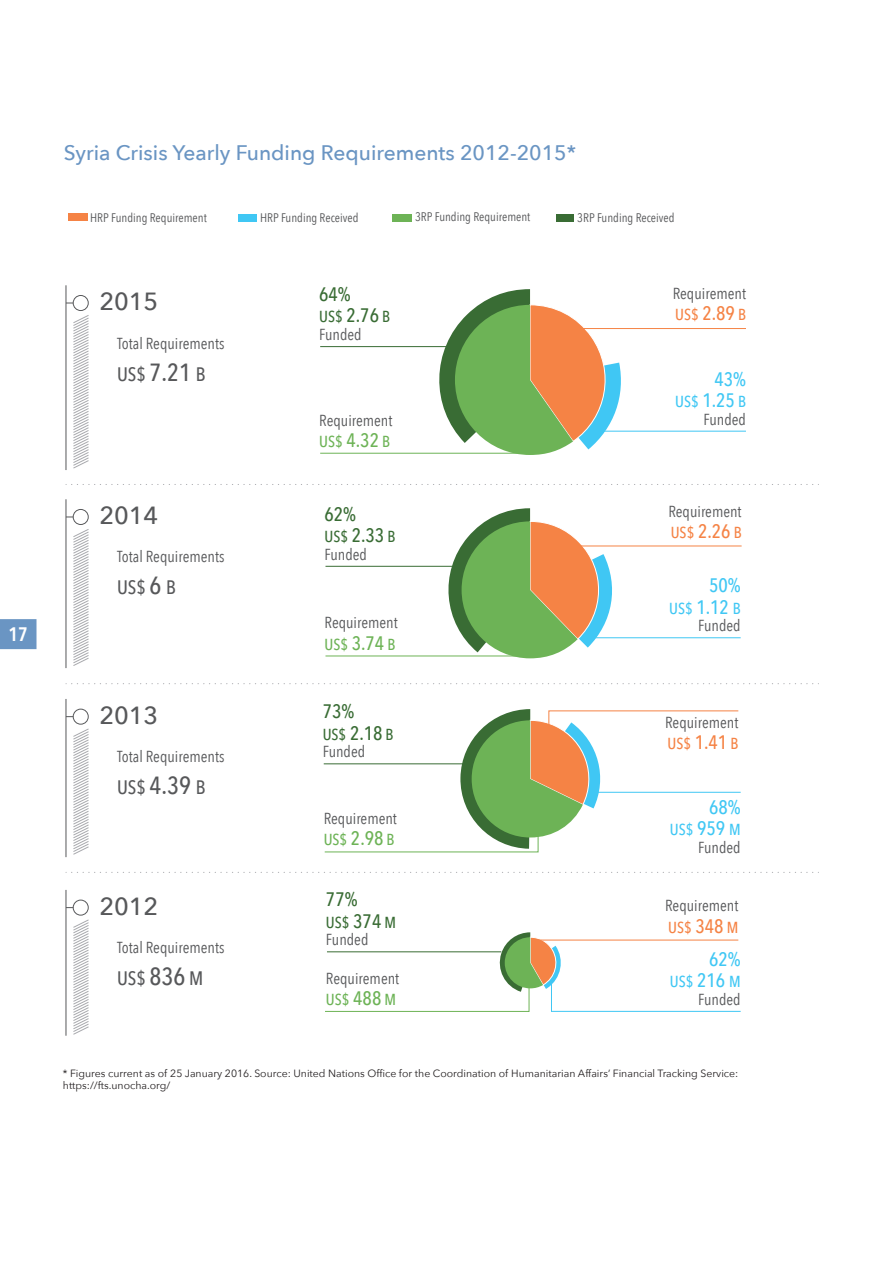
<style>
.page{position:relative;width:893px;height:1263px;background:#fff}
.page>*{position:absolute;margin:0;border:0;box-sizing:border-box;transform-origin:0 0}
.t1{font:500 24.75px "Avenir Next";color:#57585a}
.text_highlight{font:500 21px "Avenir Next";color:#6a95c3}
.t2{font:500 19.5px "Avenir Next Condensed";color:#57585a}
.t3{font:500 19.5px "Avenir Next Condensed";color:#396c34}
.t4{font:500 19.5px "Avenir Next Condensed";color:#40c7f4}
.t5{font:600 19.5px "Avenir Next Condensed";color:#fff}
.t6{font:15.9px/21.3px "Avenir Next Condensed";color:#57585a}
.t7{font:12.45px "Avenir Next Condensed";color:#57585a}
.t8{font:10.5px "Avenir Next";color:#231f20}
.s1{font-size:24.75px}
.s2{font-weight:500;color:#396c34}
.s3{font-weight:500;font-size:19.5px;color:#396c34}
.s4{font-weight:500;color:#6db356}
.s5{font-weight:500;font-size:19.5px;color:#6db356}
.s6{font-weight:500;color:#f58345}
.s7{font-weight:500;font-size:19.5px;color:#f58345}
.s8{font-weight:500;color:#40c7f4}
.s9{font-weight:500;font-size:19.5px;color:#40c7f4}
</style>
<div class="page">
<div style="left:0;top:619px;width:37px;height:30px;background:#6a95c3"></div>
<div style="left:556px;top:214px;width:18px;height:8px;background:#396c34"></div>
<div style="left:239px;top:214px;width:18px;height:8px;background:#40c7f4"></div>
<div style="left:68px;top:214px;width:20px;height:7px;background:#f58345"></div>
<div style="left:392px;top:214px;width:20px;height:8px;background:#6db356"></div>
<svg style="left:439px;top:508px;width:180px;height:150px"></svg>
<svg style="left:430px;top:289px;width:196px;height:166px"></svg>
<hr style="left:66px;top:285px;width:1px;height:185px;background:#57585a">
<svg style="left:73px;top:315px;width:16px;height:154px"></svg>
<div style="left:73px;top:295px;width:16px;height:16px;border:1px solid #57585a;border-radius:50%"></div>
<hr style="left:66px;top:499px;width:1px;height:169px;background:#57585a">
<svg style="left:73px;top:529px;width:16px;height:137px"></svg>
<div style="left:73px;top:509px;width:16px;height:16px;border:1px solid #57585a;border-radius:50%"></div>
<hr style="left:66px;top:699px;width:1px;height:158px;background:#57585a">
<svg style="left:73px;top:728px;width:16px;height:127px"></svg>
<div style="left:73px;top:709px;width:16px;height:16px;border:1px solid #57585a;border-radius:50%"></div>
<hr style="left:66px;top:890px;width:1px;height:146px;background:#57585a">
<svg style="left:73px;top:919px;width:16px;height:116px"></svg>
<div style="left:73px;top:900px;width:16px;height:15px;border:1px solid #57585a;border-radius:50%"></div>
<svg style="left:66px;top:484px;width:753px;height:1px"></svg>
<svg style="left:66px;top:683px;width:753px;height:1px"></svg>
<svg style="left:66px;top:872px;width:753px;height:1px"></svg>
<hr style="left:320px;top:453px;width:210px;height:1px;background:#6db356">
<hr style="left:320px;top:346px;width:129px;height:1px;background:#396c34">
<hr style="left:325px;top:566px;width:128px;height:1px;background:#396c34">
<hr style="left:601px;top:431px;width:145px;height:1px;background:#40c7f4">
<hr style="left:588px;top:637px;width:153px;height:1px;background:#40c7f4">
<hr style="left:592px;top:792px;width:149px;height:1px;background:#40c7f4">
<hr style="left:581px;top:328px;width:165px;height:1px;background:#f58345">
<hr style="left:570px;top:545px;width:172px;height:1px;background:#f58345">
<hr style="left:325px;top:655px;width:205px;height:1px;background:#6db356">
<svg style="left:324px;top:709px;width:415px;height:144px"></svg>
<svg style="left:325px;top:932px;width:416px;height:80px"></svg>
<p class="t5" style="left:9px;top:617px;width:21px">17</p>
<p class="text_highlight" style="left:64px;top:135px;width:514px">Syria Crisis Yearly Funding Requirements 2012-2015*</p>
<p class="t7" style="left:90px;top:207px;width:118px">HRP Funding Requirement</p>
<p class="t7" style="left:260px;top:207px;width:100px">HRP Funding Received</p>
<p class="t7" style="left:415px;top:206px;width:117px">3RP Funding Requirement</p>
<p class="t7" style="left:577px;top:207px;width:99px">3RP Funding Received</p>
<p class="t1" style="left:99px;top:280px;width:60px">2015</p>
<p class="t6" style="left:117px;top:332px;width:109px">Total Requirements</p>
<p class="t2" style="left:117px;top:362px;width:90px">US$ <span class="s1">7.21</span> B</p>
<p class="t1" style="left:99px;top:495px;width:60px">2014</p>
<p class="t6" style="left:117px;top:545px;width:109px">Total Requirements</p>
<p class="t2" style="left:117px;top:575px;width:60px">US$ <span class="s1">6</span> B</p>
<p class="t1" style="left:99px;top:694px;width:60px">2013</p>
<p class="t6" style="left:117px;top:745px;width:109px">Total Requirements</p>
<p class="t2" style="left:117px;top:775px;width:90px">US$ <span class="s1">4.39</span> B</p>
<p class="t1" style="left:99px;top:885px;width:60px">2012</p>
<p class="t6" style="left:117px;top:936px;width:109px">Total Requirements</p>
<p class="t2" style="left:117px;top:966px;width:88px">US$ <span class="s1">836</span> M</p>
<p class="t3" style="left:319px;top:283px;width:33px">64%</p>
<p class="t6" style="left:319px;top:307px;width:72px;line-height:17.7px"><span class="s2">US$</span> <span class="s3">2.76</span> <span class="s2">B<br></span>Funded</p>
<p class="t6" style="left:319px;top:408px;width:75px">Requirement<br><span class="s4">US$</span> <span class="s5">4.32</span> <span class="s4">B</span></p>
<p class="t3" style="left:324px;top:502px;width:33px">62%</p>
<p class="t6" style="left:324px;top:527px;width:72px;line-height:17.7px"><span class="s2">US$</span> <span class="s3">2.33</span> <span class="s2">B<br></span>Funded</p>
<p class="t6" style="left:324px;top:611px;width:75px">Requirement<br><span class="s4">US$</span> <span class="s5">3.74</span> <span class="s4">B</span></p>
<p class="t3" style="left:323px;top:700px;width:33px">73%</p>
<p class="t6" style="left:323px;top:724px;width:72px;line-height:17.7px"><span class="s2">US$</span> <span class="s3">2.18</span> <span class="s2">B<br></span>Funded</p>
<p class="t6" style="left:324px;top:807px;width:75px">Requirement<br><span class="s4">US$</span> <span class="s5">2.98</span> <span class="s4">B</span></p>
<p class="t3" style="left:326px;top:888px;width:33px">77%</p>
<p class="t6" style="left:326px;top:912px;width:72px;line-height:17.7px"><span class="s2">US$</span> <span class="s3">374</span> <span class="s2">M<br></span>Funded</p>
<p class="t6" style="left:326px;top:967px;width:75px">Requirement<br><span class="s4">US$</span> <span class="s5">488</span> <span class="s4">M</span></p>
<p class="t6" style="left:673px;top:282px;width:75px">Requirement<br><span class="s6">US$</span> <span class="s7">2.89</span> <span class="s6">B</span></p>
<p class="t4" style="left:714px;top:367px;width:33px">43%</p>
<p class="t6" style="left:675px;top:392px;width:72px;line-height:17.7px;text-align:right"><span class="s8">US$</span> <span class="s9">1.25</span> <span class="s8">B<br></span>Funded</p>
<p class="t6" style="left:668px;top:499px;width:75px">Requirement<br><span class="s6">US$</span> <span class="s7">2.26</span> <span class="s6">B</span></p>
<p class="t4" style="left:709px;top:574px;width:33px">50%</p>
<p class="t6" style="left:669px;top:598px;width:73px;line-height:17.7px;text-align:right"><span class="s8">US$</span> <span class="s9">1.12</span> <span class="s8">B<br></span>Funded</p>
<p class="t6" style="left:665px;top:711px;width:75px">Requirement<br><span class="s6">US$</span> <span class="s7">1.41</span> <span class="s6">B</span></p>
<p class="t4" style="left:709px;top:795px;width:33px">68%</p>
<p class="t6" style="left:670px;top:820px;width:72px;line-height:17.7px;text-align:right"><span class="s8">US$</span> <span class="s9">959</span> <span class="s8">M<br></span>Funded</p>
<p class="t6" style="left:665px;top:894px;width:75px">Requirement<br><span class="s6">US$</span> <span class="s7">348</span> <span class="s6">M</span></p>
<p class="t4" style="left:709px;top:947px;width:33px">62%</p>
<p class="t6" style="left:670px;top:972px;width:72px;line-height:17.7px;text-align:right"><span class="s8">US$</span> <span class="s9">216</span> <span class="s8">M<br></span>Funded</p>
<p class="t8" style="left:63px;top:1064px;width:677px">* Figures current as of 25 January 2016. Source: United Nations Office for the Coordination of Humanitarian Affairs’ Financial Tracking Service:</p>
<p class="t8" style="left:63px;top:1077px;width:109px">https://fts.unocha.org/</p>
</div>
